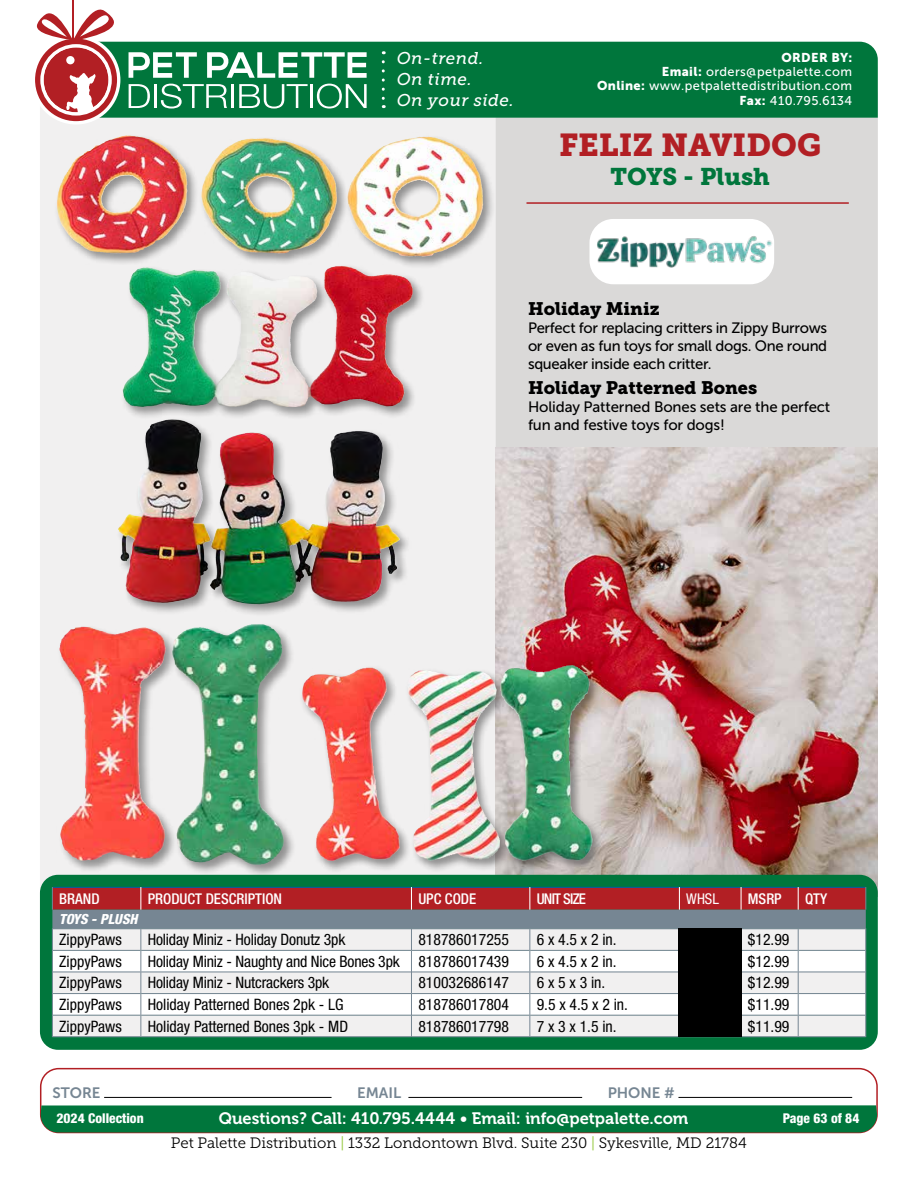
<style>
.page{position:relative;width:918px;height:1188px;background:#fff}
.page>*{position:absolute;margin:0;border:0;box-sizing:border-box;transform-origin:0 0}
.t1{font:31.5px "Museo Slab 900";color:#b21f24}
.t2{font:24px "Museo Slab 900";color:#00763c}
.t3{font:18px "Museo Slab 900";color:#000}
.t4{font:italic 16.95px/21px "Museo Slab 500";letter-spacing:.03em;color:#fff}
.t5{font:16.5px "Museo 700";color:#fff}
.t6{font:condensed 15.75px "Helvetica Neue LT Pro";color:#000}
.t7{font:15px/18px "Museo Sans 500";letter-spacing:-.01em;color:#000;text-align:justify}
.t8{font:15px "Museo Slab 300";color:#000}
.t9{font:15px "Museo Sans 700";color:#768693}
.t10{font:500 condensed 14.85px "Helvetica Neue LT Pro";color:#fff}
.t11{font:500 condensed 14.85px "Helvetica Neue LT Pro";letter-spacing:-.05em;color:#fff}
.t12{font:condensed 14.85px "Helvetica Neue LT Pro";color:#fff}
.t13{font:italic 800 condensed 13.95px "Helvetica Neue LT Pro";color:#fff}
.t14{font:800 condensed 13.5px "Helvetica Neue LT Pro";color:#fff}
.t15{font:12.75px/14.5px "Museo Sans 500";letter-spacing:.03em;color:#fff;text-align:right}
.t16{font:12.75px "Museo Sans 900";letter-spacing:.03em;color:#fff}
.s1{font-family:"Museo Sans 900"}
.s2{color:#95c93d}
</style>
<div class="page">
<div style="left:40px;top:52px;width:838px;height:991px;background:#f1f0f0;border-radius:18px"></div>
<div style="left:496px;top:77px;width:382px;height:411px;background:#dad9d8;border-radius:18px"></div>
<img style="left:590px;top:219px;width:184px;height:65px">
<div style="left:120px;top:263px;width:305px;height:156px;background:#000;opacity:.4"></div>
<img style="left:290px;top:269px;width:52px;height:118px">
<div style="left:116px;top:417px;width:296px;height:200px;background:#000;opacity:.4"></div>
<img style="left:141px;top:419px;width:34px;height:58px">
<div style="left:54px;top:133px;width:441px;height:136px;background:#000;opacity:.4"></div>
<img style="left:57px;top:136px;width:69px;height:98px">
<div style="left:40px;top:1068px;width:838px;height:65px;border:2px solid #b21f24;border-radius:18px"></div>
<div style="left:41px;top:1105px;width:836px;height:27px;background:#00763c"></div>
<hr style="left:104px;top:1097px;width:228px;height:1px;background:#000">
<hr style="left:408px;top:1097px;width:174px;height:1px;background:#000">
<hr style="left:678px;top:1097px;width:174px;height:1px;background:#000">
<div style="left:120px;top:42px;width:758px;height:76px;background:#00763c"></div>
<svg style="left:129px;top:52px;width:68px;height:26px"></svg>
<svg style="left:207px;top:52px;width:160px;height:26px"></svg>
<svg style="left:129px;top:84px;width:21px;height:24px"></svg>
<hr style="left:154px;top:84px;width:3px;height:24px;background:#fff">
<svg style="left:161px;top:84px;width:66px;height:25px"></svg>
<hr style="left:231px;top:84px;width:3px;height:24px;background:#fff">
<svg style="left:239px;top:84px;width:69px;height:25px"></svg>
<hr style="left:310px;top:84px;width:3px;height:24px;background:#fff">
<svg style="left:317px;top:84px;width:50px;height:25px"></svg>
<hr style="left:72px;top:0;width:2px;height:42px;background:#b21f24">
<svg style="left:35px;top:9px;width:85px;height:115px"></svg>
<svg style="left:382px;top:62px;width:3px;height:46px"></svg>
<hr style="left:526px;top:202px;width:323px;height:2px;background:#b21f24">
<div style="left:57px;top:622px;width:239px;height:255px;background:#000;opacity:.4"></div>
<img style="left:171px;top:624px;width:80px;height:238px">
<img style="left:496px;top:447px;width:382px;height:442px">
<div style="left:40px;top:875px;width:838px;height:175px;background:#00763c;border-radius:18px"></div>
<svg style="left:52px;top:887px;width:814px;height:150px;background:#d3c0c3"></svg>
<div style="left:300px;top:663px;width:305px;height:210px;background:#000;opacity:.4"></div>
<img style="left:501px;top:666px;width:91px;height:196px">
<div style="left:678px;top:929px;width:63px;height:108px;background:#000"></div>
<p class="t4" style="left:397px;top:48px;width:119px">On-trend.<br>On time.<br>On your side.</p>
<p class="t16" style="left:781px;top:50px;width:72px">ORDER BY:</p>
<p class="t15" style="left:597px;top:64px;width:257px"><span class="s1">Email:</span> orders@petpalette.com<br><span class="s1">Online:</span> www.petpalettedistribution.com<br><span class="s1">Fax:</span> 410.795.6134</p>
<h1 class="t1" style="left:559px;top:127px;width:264px">FELIZ NAVIDOG</h1>
<h2 class="t2" style="left:610px;top:163px;width:161px">TOYS - Plush</h2>
<p class="t3" style="left:528px;top:298px;width:133px">Holiday Miniz</p>
<p class="t7" style="left:528px;top:319px;width:301px">Perfect for replacing critters in Zippy Burrows or even as fun toys for small dogs. One round squeaker inside each critter.</p>
<p class="t3" style="left:528px;top:377px;width:231px">Holiday Patterned Bones</p>
<p class="t7" style="left:528px;top:397px;width:304px">Holiday Patterned Bones sets are the perfect fun and festive toys for dogs!</p>
<p class="t10" style="left:59px;top:890px;width:42px">BRAND</p>
<p class="t10" style="left:148px;top:890px;width:136px">PRODUCT DESCRIPTION</p>
<p class="t10" style="left:418px;top:890px;width:59px">UPC CODE</p>
<p class="t11" style="left:537px;top:890px;width:51px">UNIT SIZE</p>
<p class="t12" style="left:686px;top:890px;width:34px">WHSL</p>
<p class="t10" style="left:748px;top:890px;width:35px">MSRP</p>
<p class="t10" style="left:805px;top:890px;width:24px">QTY</p>
<p class="t13" style="left:59px;top:910px;width:80px">TOYS - PLUSH</p>
<p class="t6" style="left:59px;top:931px;width:64px">ZippyPaws</p>
<p class="t6" style="left:148px;top:931px;width:199px">Holiday Miniz - Holiday Donutz 3pk</p>
<p class="t6" style="left:418px;top:931px;width:92px">818786017255</p>
<p class="t6" style="left:537px;top:931px;width:81px">6 x 4.5 x 2 in.</p>
<p class="t6" style="left:748px;top:931px;width:43px">$12.99</p>
<p class="t6" style="left:59px;top:952px;width:64px">ZippyPaws</p>
<p class="t6" style="left:148px;top:952px;width:363px">Holiday Miniz - Naughty and Nice Bones 3pk 818786017439</p>
<p class="t6" style="left:537px;top:952px;width:81px">6 x 4.5 x 2 in.</p>
<p class="t6" style="left:748px;top:952px;width:43px">$12.99</p>
<p class="t6" style="left:59px;top:974px;width:64px">ZippyPaws</p>
<p class="t6" style="left:148px;top:974px;width:183px">Holiday Miniz - Nutcrackers 3pk</p>
<p class="t6" style="left:418px;top:974px;width:92px">810032686147</p>
<p class="t6" style="left:537px;top:974px;width:70px">6 x 5 x 3 in.</p>
<p class="t6" style="left:748px;top:974px;width:43px">$12.99</p>
<p class="t6" style="left:59px;top:995px;width:64px">ZippyPaws</p>
<p class="t6" style="left:148px;top:995px;width:197px">Holiday Patterned Bones 2pk - LG</p>
<p class="t6" style="left:418px;top:995px;width:92px">818786017804</p>
<p class="t6" style="left:537px;top:995px;width:93px">9.5 x 4.5 x 2 in.</p>
<p class="t6" style="left:748px;top:995px;width:43px">$11.99</p>
<p class="t6" style="left:59px;top:1017px;width:64px">ZippyPaws</p>
<p class="t6" style="left:148px;top:1017px;width:202px">Holiday Patterned Bones 3pk - MD</p>
<p class="t6" style="left:418px;top:1017px;width:92px">818786017798</p>
<p class="t6" style="left:537px;top:1017px;width:81px">7 x 3 x 1.5 in.</p>
<p class="t6" style="left:748px;top:1017px;width:43px">$11.99</p>
<p class="t9" style="left:52px;top:1084px;width:49px">STORE</p>
<p class="t9" style="left:357px;top:1084px;width:46px">EMAIL</p>
<p class="t9" style="left:608px;top:1084px;width:69px">PHONE #</p>
<p class="t8" style="left:171px;top:1135px;width:577px">Pet Palette Distribution <span class="s2">|</span> 1332 Londontown Blvd. Suite 230 <span class="s2">|</span> Sykesville, MD 21784</p>
<p class="t5" style="left:219px;top:1109px;width:471px">Questions? Call: 410.795.4444 • Email: info@petpalette.com</p>
<p class="t14" style="left:783px;top:1109px;width:78px">Page 63 of 84</p>
<p class="t14" style="left:57px;top:1109px;width:89px">2024 Collection</p>
</div>
